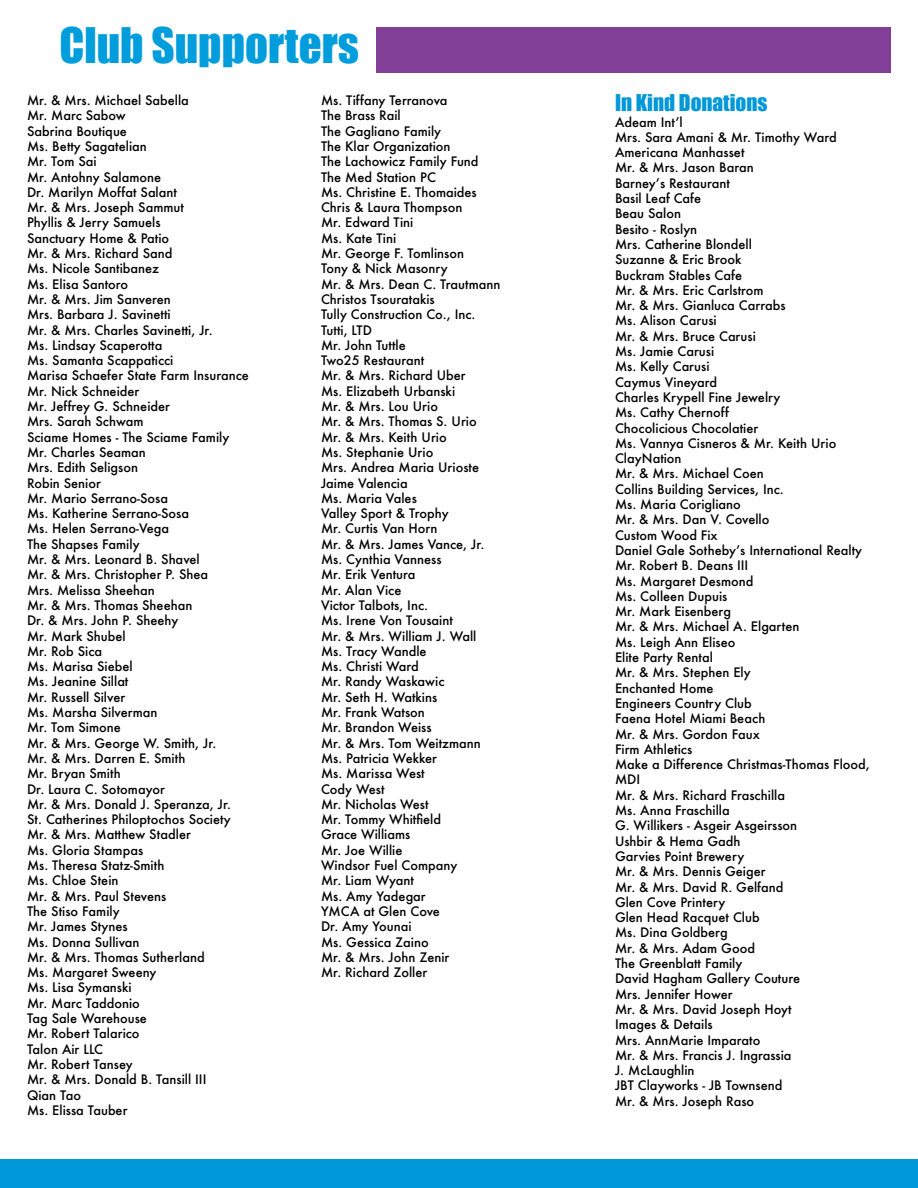
<style>
.page{position:relative;width:918px;height:1188px;background:#fff}
.page>*{position:absolute;margin:0;border:0;box-sizing:border-box;transform-origin:0 0}
.t1{font:45px "Impact";color:#009ddc}
.t2{font:21.15px "Impact";color:#0098d8}
.t3{font:500 12.75px/15.3px "Futura";color:#000}
</style>
<div class="page">
<div style="left:0;top:1159px;width:918px;height:29px;background:#0098d8"></div>
<div style="left:377px;top:27px;width:514px;height:45px;background:#823f98"></div>
<h1 class="t1" style="left:60px;top:10px;width:301px">Club Supporters</h1>
<p class="t3" style="left:27px;top:92px;width:223px">Mr. &amp; Mrs. Michael Sabella<br>Mr. Marc Sabow<br>Sabrina Boutique<br>Ms. Betty Sagatelian<br>Mr. Tom Sai<br>Mr. Antohny Salamone<br>Dr. Marilyn Moffat Salant<br>Mr. &amp; Mrs. Joseph Sammut<br>Phyllis &amp; Jerry Samuels<br>Sanctuary Home &amp; Patio<br>Mr. &amp; Mrs. Richard Sand<br>Ms. Nicole Santibanez<br>Ms. Elisa Santoro<br>Mr. &amp; Mrs. Jim Sanveren<br>Mrs. Barbara J. Savinetti<br>Mr. &amp; Mrs. Charles Savinetti, Jr.<br>Ms. Lindsay Scaperotta<br>Ms. Samanta Scappaticci<br>Marisa Schaefer State Farm Insurance<br>Mr. Nick Schneider<br>Mr. Jeffrey G. Schneider<br>Mrs. Sarah Schwam<br>Sciame Homes - The Sciame Family<br>Mr. Charles Seaman<br>Mrs. Edith Seligson<br>Robin Senior<br>Mr. Mario Serrano-Sosa<br>Ms. Katherine Serrano-Sosa<br>Ms. Helen Serrano-Vega<br>The Shapses Family<br>Mr. &amp; Mrs. Leonard B. Shavel<br>Mr. &amp; Mrs. Christopher P. Shea<br>Mrs. Melissa Sheehan<br>Mr. &amp; Mrs. Thomas Sheehan<br>Dr. &amp; Mrs. John P. Sheehy<br>Mr. Mark Shubel<br>Mr. Rob Sica<br>Ms. Marisa Siebel<br>Ms. Jeanine Sillat<br>Mr. Russell Silver<br>Ms. Marsha Silverman<br>Mr. Tom Simone<br>Mr. &amp; Mrs. George W. Smith, Jr.<br>Mr. &amp; Mrs. Darren E. Smith<br>Mr. Bryan Smith<br>Dr. Laura C. Sotomayor<br>Mr. &amp; Mrs. Donald J. Speranza, Jr.<br>St. Catherines Philoptochos Society<br>Mr. &amp; Mrs. Matthew Stadler<br>Ms. Gloria Stampas<br>Ms. Theresa Statz-Smith<br>Ms. Chloe Stein<br>Mr. &amp; Mrs. Paul Stevens<br>The Stiso Family<br>Mr. James Stynes<br>Ms. Donna Sullivan<br>Mr. &amp; Mrs. Thomas Sutherland<br>Ms. Margaret Sweeny<br>Ms. Lisa Symanski<br>Mr. Marc Taddonio<br>Tag Sale Warehouse<br>Mr. Robert Talarico<br>Talon Air LLC<br>Mr. Robert Tansey<br>Mr. &amp; Mrs. Donald B. Tansill III<br>Qian Tao<br>Ms. Elissa Tauber</p>
<p class="t3" style="left:321px;top:92px;width:181px">Ms. Tiffany Terranova<br>The Brass Rail<br>The Gagliano Family<br>The Klar Organization<br>The Lachowicz Family Fund<br>The Med Station PC<br>Ms. Christine E. Thomaides<br>Chris &amp; Laura Thompson<br>Mr. Edward Tini<br>Ms. Kate Tini<br>Mr. George F. Tomlinson<br>Tony &amp; Nick Masonry<br>Mr. &amp; Mrs. Dean C. Trautmann<br>Christos Tsouratakis<br>Tully Construction Co., Inc.<br>Tutti, LTD<br>Mr. John Tuttle<br>Two25 Restaurant<br>Mr. &amp; Mrs. Richard Uber<br>Ms. Elizabeth Urbanski<br>Mr. &amp; Mrs. Lou Urio<br>Mr. &amp; Mrs. Thomas S. Urio<br>Mr. &amp; Mrs. Keith Urio<br>Ms. Stephanie Urio<br>Mrs. Andrea Maria Urioste<br>Jaime Valencia<br>Ms. Maria Vales<br>Valley Sport &amp; Trophy<br>Mr. Curtis Van Horn<br>Mr. &amp; Mrs. James Vance, Jr.<br>Ms. Cynthia Vanness<br>Mr. Erik Ventura<br>Mr. Alan Vice<br>Victor Talbots, Inc.<br>Ms. Irene Von Tousaint<br>Mr. &amp; Mrs. William J. Wall<br>Ms. Tracy Wandle<br>Ms. Christi Ward<br>Mr. Randy Waskawic<br>Mr. Seth H. Watkins<br>Mr. Frank Watson<br>Mr. Brandon Weiss<br>Mr. &amp; Mrs. Tom Weitzmann<br>Ms. Patricia Wekker<br>Ms. Marissa West<br>Cody West<br>Mr. Nicholas West<br>Mr. Tommy Whitfield<br>Grace Williams<br>Mr. Joe Willie<br>Windsor Fuel Company<br>Mr. Liam Wyant<br>Ms. Amy Yadegar<br>YMCA at Glen Cove<br>Dr. Amy Younai<br>Ms. Gessica Zaino<br>Mr. &amp; Mrs. John Zenir<br>Mr. Richard Zoller</p>
<h2 class="t2" style="left:615px;top:87px;width:154px">In Kind Donations</h2>
<p class="t3" style="left:615px;top:114px;width:256px">Adeam Int’l<br>Mrs. Sara Amani &amp; Mr. Timothy Ward<br>Americana Manhasset<br>Mr. &amp; Mrs. Jason Baran<br>Barney’s Restaurant<br>Basil Leaf Cafe<br>Beau Salon<br>Besito - Roslyn<br>Mrs. Catherine Blondell<br>Suzanne &amp; Eric Brook<br>Buckram Stables Cafe<br>Mr. &amp; Mrs. Eric Carlstrom<br>Mr. &amp; Mrs. Gianluca Carrabs<br>Ms. Alison Carusi<br>Mr. &amp; Mrs. Bruce Carusi<br>Ms. Jamie Carusi<br>Ms. Kelly Carusi<br>Caymus Vineyard<br>Charles Krypell Fine Jewelry<br>Ms. Cathy Chernoff<br>Chocolicious Chocolatier<br>Ms. Vannya Cisneros &amp; Mr. Keith Urio<br>ClayNation<br>Mr. &amp; Mrs. Michael Coen<br>Collins Building Services, Inc.<br>Ms. Maria Corigliano<br>Mr. &amp; Mrs. Dan V. Covello<br>Custom Wood Fix<br>Daniel Gale Sotheby’s International Realty<br>Mr. Robert B. Deans III<br>Ms. Margaret Desmond<br>Ms. Colleen Dupuis<br>Mr. Mark Eisenberg<br>Mr. &amp; Mrs. Michael A. Elgarten<br>Ms. Leigh Ann Eliseo<br>Elite Party Rental<br>Mr. &amp; Mrs. Stephen Ely<br>Enchanted Home<br>Engineers Country Club<br>Faena Hotel Miami Beach<br>Mr. &amp; Mrs. Gordon Faux<br>Firm Athletics<br>Make a Difference Christmas-Thomas Flood,<br>MDI<br>Mr. &amp; Mrs. Richard Fraschilla<br>Ms. Anna Fraschilla<br>G. Willikers - Asgeir Asgeirsson<br>Ushbir &amp; Hema Gadh<br>Garvies Point Brewery<br>Mr. &amp; Mrs. Dennis Geiger<br>Mr. &amp; Mrs. David R. Gelfand<br>Glen Cove Printery<br>Glen Head Racquet Club<br>Ms. Dina Goldberg<br>Mr. &amp; Mrs. Adam Good<br>The Greenblatt Family<br>David Hagham Gallery Couture<br>Mrs. Jennifer Hower<br>Mr. &amp; Mrs. David Joseph Hoyt<br>Images &amp; Details<br>Mrs. AnnMarie Imparato<br>Mr. &amp; Mrs. Francis J. Ingrassia<br>J. McLaughlin<br>JBT Clayworks - JB Townsend<br>Mr. &amp; Mrs. Joseph Raso</p>
</div>
